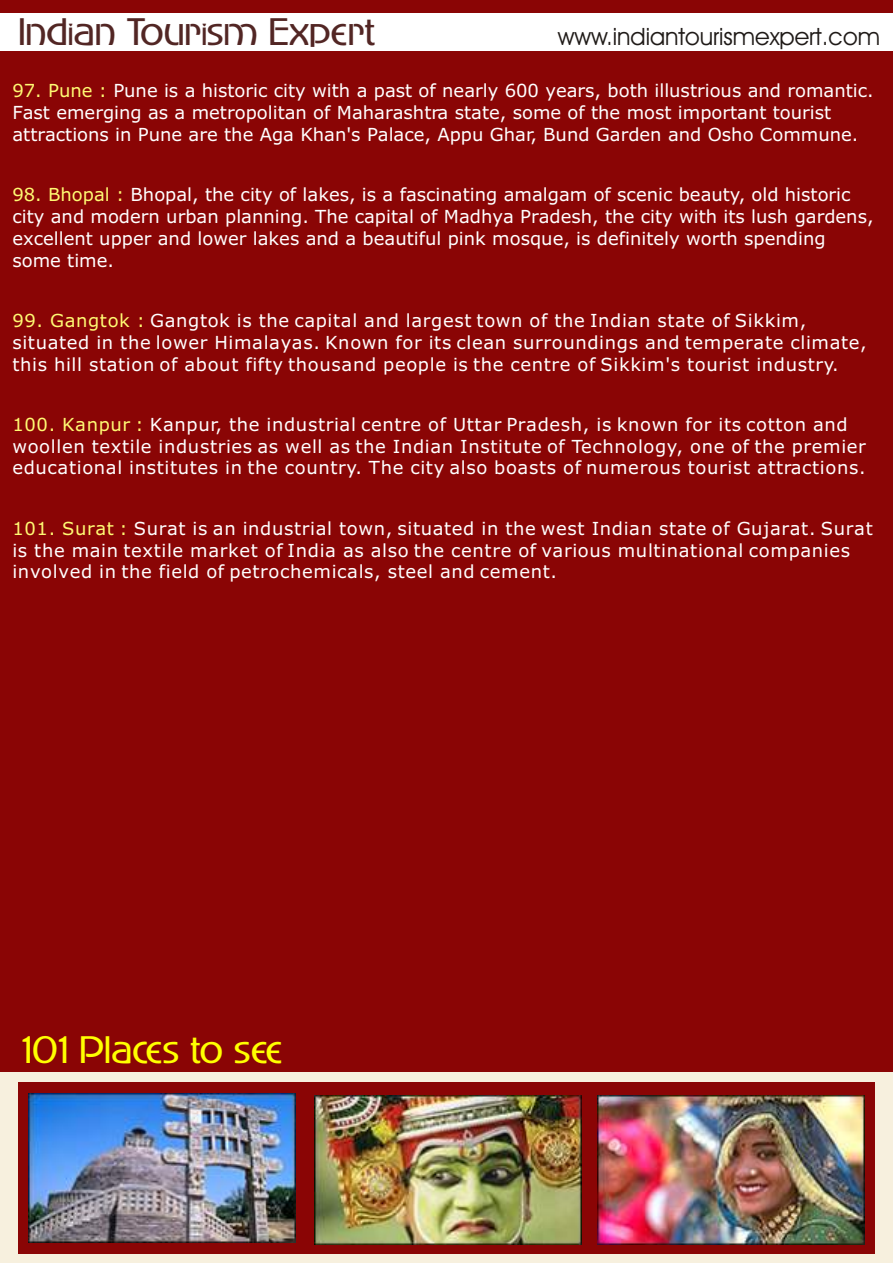
<style>
.page{position:relative;width:894px;height:1263px;background:#fff}
.page>*{position:absolute;margin:0;border:0;box-sizing:border-box;transform-origin:0 0}
.t1{font:36px "Advertiser";color:#522624}
.t2{font:36px "Advertiser";color:#ff0}
.t3{font:24px "Avant Garde Bk BT";color:#1f1a17}
.t4{font:18px/21.9px "Verdana";letter-spacing:.035em;color:#fff}
.t5{font:18px/21.9px "Verdana";color:#fff}
.s1{color:#fffa73}
</style>
<div class="page">
<div style="left:0;top:0;width:893px;height:1263px;background:#8a0505"></div>
<div style="left:0;top:1072px;width:893px;height:190px;background:#f7f0de"></div>
<div style="left:18px;top:1083px;width:857px;height:171px;background:#8a0505"></div>
<img style="left:314px;top:1095px;width:267px;height:149px">
<img style="left:598px;top:1095px;width:267px;height:149px">
<img style="left:28px;top:1094px;width:267px;height:149px">
<div style="left:0;top:13px;width:893px;height:37px;background:#fff"></div>
<h1 class="t1" style="left:18px;top:10px;width:359px">Indian Tourism Expert</h1>
<h2 class="t3" style="left:558px;top:27px;width:324px">www.indiantourismexpert.com</h2>
<p class="t5" style="left:12px;top:81px;width:863px"><span class="s1">97. Pune :</span> Pune is a historic city with a past of nearly 600 years, both illustrious and romantic.</p>
<p class="t5" style="left:12px;top:103px;width:848px">Fast emerging as a metropolitan of Maharashtra state, some of the most important tourist attractions in Pune are the Aga Khan's Palace, Appu Ghar, Bund Garden and Osho Commune.</p>
<p class="t5" style="left:12px;top:185px;width:840px"><span class="s1">98. Bhopal :</span> Bhopal, the city of lakes, is a fascinating amalgam of scenic beauty, old historic</p>
<p class="t5" style="left:12px;top:207px;width:863px">city and modern urban planning. The capital of Madhya Pradesh, the city with its lush gardens, excellent upper and lower lakes and a beautiful pink mosque, is definitely worth spending some time.</p>
<p class="t4" style="left:12px;top:311px;width:795px"><span class="s1">99. Gangtok :</span> Gangtok is the capital and largest town of the Indian state of Sikkim,</p>
<p class="t4" style="left:12px;top:333px;width:856px">situated in the lower Himalayas. Known for its clean surroundings and temperate climate, this hill station of about fifty thousand people is the centre of Sikkim's tourist industry.</p>
<p class="t4" style="left:12px;top:415px;width:837px"><span class="s1">100. Kanpur :</span> Kanpur, the industrial centre of Uttar Pradesh, is known for its cotton and</p>
<p class="t4" style="left:12px;top:437px;width:855px">woollen textile industries as well as the Indian Institute of Technology, one of the premier educational institutes in the country. The city also boasts of numerous tourist attractions.</p>
<p class="t4" style="left:12px;top:519px;width:862px"><span class="s1">101. Surat :</span> Surat is an industrial town, situated in the west Indian state of Gujarat. Surat</p>
<p class="t4" style="left:12px;top:541px;width:839px">is the main textile market of India as also the centre of various multinational companies involved in the field of petrochemicals, steel and cement.</p>
<h1 class="t2" style="left:22px;top:1027px;width:263px">101 Places to see</h1>
</div>
